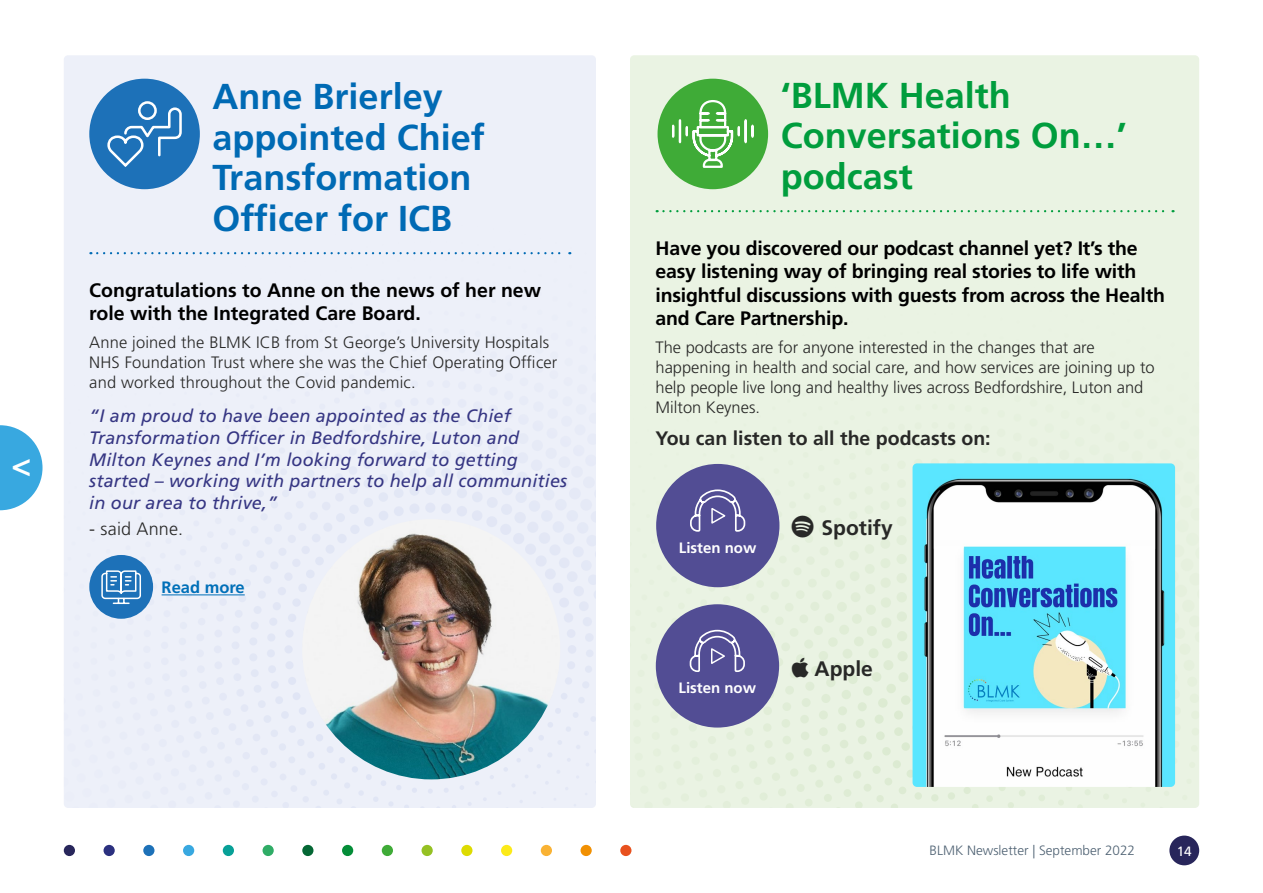
<style>
.page{position:relative;width:1263px;height:893px;background:#fff}
.page>*{position:absolute;margin:0;border:0;box-sizing:border-box;transform-origin:0 0}
.Heading_1_24pt_NHS_B{font:700 36px/40.5px "Frutiger LT Std";color:#006ab4}
.Heading_1_24pt_NHS_B-2{font:700 36px/40.5px "Frutiger LT Std";color:#009d3d}
.Paragraph{font:700 33px "Frutiger LT Std";color:#fff}
.Paragraph-2{font:700 21px "Frutiger LT Std";color:#282827}
.Intro_Para{font:700 19.5px/23.4px "Frutiger LT Std";letter-spacing:-.01em;color:#000}
.Paragraph-3{font:700 19.5px "Frutiger LT Std";color:#282827}
.Quote_2{font:italic 18px/21.6px "Frutiger LT Std";letter-spacing:.01em;color:#363683}
.Quote_2-2{font:300 18px "Frutiger LT Std";letter-spacing:.01em;color:#282827}
.Paragraph-4{font:300 16.5px/19.8px "Frutiger LT Std";color:#282827}
.Paragraph-5{font:700 16.5px "Frutiger LT Std";color:#006fb8}
.Paragraph-6{font:700 15px "Frutiger LT Std";color:#fff}
.t1{font:300 13.5px "Frutiger LT Std";color:#4f6273}
.t2{font:13.5px "Frutiger LT Std";color:#fff}
</style>
<div class="page">
<div style="left:630px;top:55px;width:569px;height:753px;background:#eaf3e3;border-radius:4px"></div>
<svg style="left:630px;top:464px;width:567px;height:344px"></svg>
<svg style="left:0;top:425px;width:43px;height:85px"></svg>
<div style="left:64px;top:55px;width:532px;height:753px;background:#edf0f9;border-radius:4px"></div>
<svg style="left:89px;top:252px;width:503px;height:556px"></svg>
<div style="left:64px;top:845px;width:11px;height:11px;background:#28265b;border-radius:50%"></div>
<div style="left:104px;top:845px;width:11px;height:11px;background:#2b307f;border-radius:50%"></div>
<div style="left:143px;top:845px;width:11px;height:11px;background:#1d71b8;border-radius:50%"></div>
<div style="left:183px;top:845px;width:11px;height:11px;background:#38a8e0;border-radius:50%"></div>
<div style="left:223px;top:845px;width:11px;height:11px;background:#07a097;border-radius:50%"></div>
<div style="left:263px;top:845px;width:11px;height:11px;background:#2fac66;border-radius:50%"></div>
<div style="left:302px;top:845px;width:11px;height:11px;background:#046734;border-radius:50%"></div>
<div style="left:342px;top:845px;width:11px;height:11px;background:#048d38;border-radius:50%"></div>
<div style="left:382px;top:845px;width:11px;height:11px;background:#3fab37;border-radius:50%"></div>
<div style="left:421px;top:845px;width:12px;height:11px;background:#95c123;border-radius:50%"></div>
<div style="left:461px;top:845px;width:11px;height:11px;background:#dddb01;border-radius:50%"></div>
<div style="left:501px;top:845px;width:11px;height:11px;background:#fcea19;border-radius:50%"></div>
<div style="left:541px;top:845px;width:11px;height:11px;background:#f9b234;border-radius:50%"></div>
<div style="left:580px;top:845px;width:12px;height:11px;background:#f19002;border-radius:50%"></div>
<div style="left:620px;top:845px;width:11px;height:11px;background:#e8511e;border-radius:50%"></div>
<div style="left:1169px;top:836px;width:30px;height:29px;background:#28265b;border-radius:50%"></div>
<div style="left:89px;top:79px;width:111px;height:110px;background:#1d71b8;border-radius:50%"></div>
<svg style="left:107px;top:101px;width:75px;height:66px"></svg>
<div style="left:657px;top:79px;width:111px;height:110px;background:#3fab37;border-radius:50%"></div>
<svg style="left:672px;top:101px;width:82px;height:67px"></svg>
<img style="left:912px;top:463px;width:263px;height:324px">
<svg style="left:97px;top:252px;width:473px;height:2px"></svg>
<hr style="left:162px;top:594px;width:83px;height:1px;background:#006fb8">
<div style="left:89px;top:555px;width:64px;height:64px;background:#1d71b8;border-radius:50%"></div>
<svg style="left:101px;top:570px;width:40px;height:34px"></svg>
<img style="left:302px;top:519px;width:258px;height:260px">
<svg style="left:657px;top:210px;width:516px;height:2px"></svg>
<div style="left:656px;top:464px;width:123px;height:123px;background:#524d94;border-radius:50%"></div>
<svg style="left:690px;top:489px;width:56px;height:43px"></svg>
<div style="left:656px;top:604px;width:123px;height:124px;background:#524d94;border-radius:50%"></div>
<svg style="left:689px;top:629px;width:56px;height:43px"></svg>
<svg style="left:792px;top:516px;width:22px;height:22px"></svg>
<svg style="left:792px;top:657px;width:16px;height:20px"></svg>
<p class="Paragraph" style="left:11px;top:445px;width:21px">&lt;</p>
<p class="Heading_1_24pt_NHS_B" style="left:213px;top:77px;width:274px">Anne Brierley appointed Chief<br>Transformation<br>Officer for ICB</p>
<p class="Intro_Para" style="left:89px;top:278px;width:453px">Congratulations to Anne on the news of her new role with the Integrated Care Board.</p>
<p class="Paragraph-4" style="left:89px;top:333px;width:470px">Anne joined the BLMK ICB from St George’s University Hospitals<br>NHS Foundation Trust where she was the Chief Operating Officer and worked throughout the Covid pandemic.</p>
<p class="Quote_2" style="left:89px;top:405px;width:479px">“I am proud to have been appointed as the Chief Transformation Officer in Bedfordshire, Luton and Milton Keynes and I’m looking forward to getting started – working with partners to help all communities in our area to thrive,”</p>
<p class="Quote_2-2" style="left:89px;top:518px;width:96px">- said Anne.</p>
<p class="Paragraph-5" style="left:162px;top:578px;width:85px">Read more</p>
<p class="Heading_1_24pt_NHS_B-2" style="left:781px;top:75px;width:348px">‘BLMK Health<br>Conversations On…’ podcast</p>
<p class="Intro_Para" style="left:655px;top:236px;width:511px">Have you discovered our podcast channel yet? It’s the easy listening way of bringing real stories to life with insightful discussions with guests from across the Health and Care Partnership.</p>
<p class="Paragraph-4" style="left:655px;top:338px;width:501px">The podcasts are for anyone interested in the changes that are happening in health and social care, and how services are joining up to help people live long and healthy lives across Bedfordshire, Luton and Milton Keynes.</p>
<p class="Paragraph-3" style="left:655px;top:426px;width:337px">You can listen to all the podcasts on:</p>
<p class="Paragraph-6" style="left:679px;top:539px;width:79px">Listen now</p>
<p class="Paragraph-6" style="left:678px;top:679px;width:79px">Listen now</p>
<p class="Paragraph-2" style="left:821px;top:516px;width:73px">Spotify</p>
<p class="Paragraph-2" style="left:815px;top:656px;width:60px">Apple</p>
<p class="t1" style="left:929px;top:843px;width:207px">BLMK Newsletter | September 2022</p>
<p class="t2" style="left:1177px;top:843px;width:17px">14</p>
</div>
